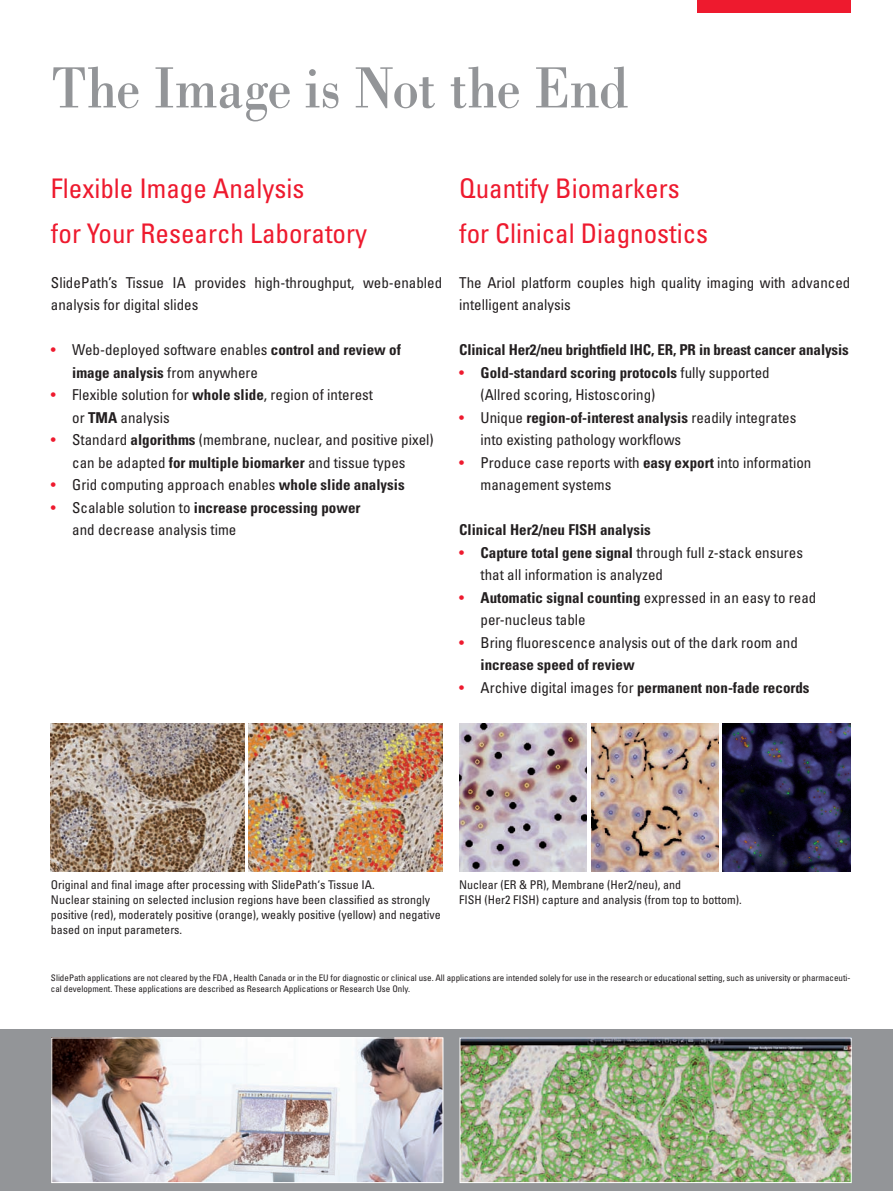
<style>
.page{position:relative;width:893px;height:1191px;background:#fff}
.page>*{position:absolute;margin:0;border:0;box-sizing:border-box;transform-origin:0 0}
.t1{font:60px "Leicana";letter-spacing:-.005em;color:#939598}
.t2{font:condensed 27px/45px "Univers LT Std";color:#ee1a2e}
.t3{font:condensed 15px/22.5px "Univers LT Std";color:#231f20}
.t4{font:700 condensed 15px "Univers LT Std";letter-spacing:-.01em;color:#231f20}
.t5{font:condensed 12px/15px "Univers LT Std";color:#231f20}
.t6{font:condensed 9px/11.2px "Univers LT Std";color:#231f20}
.s1{color:#ee1a2e}
.s2{font-weight:700}
.s3{font-weight:400;color:#ee1a2e}
.s4{font-weight:400}
</style>
<div class="page">
<div style="left:0;top:1029px;width:893px;height:161px;background:#939598"></div>
<div style="left:697px;top:0;width:153px;height:13px;background:#ee1a2e"></div>
<img style="left:51px;top:723px;width:193px;height:149px">
<img style="left:249px;top:723px;width:193px;height:149px">
<img style="left:53px;top:1039px;width:388px;height:141px">
<div style="left:51px;top:1037px;width:392px;height:145px;border:1px solid #fff"></div>
<img style="left:462px;top:1039px;width:387px;height:141px">
<img style="left:459px;top:723px;width:128px;height:149px">
<img style="left:591px;top:723px;width:128px;height:149px">
<img style="left:723px;top:723px;width:127px;height:149px">
<h1 class="t1" style="left:51px;top:51px;width:579px">The Image is Not the End</h1>
<h2 class="t2" style="left:51px;top:167px;width:318px">Flexible Image Analysis<br>for Your Research Laboratory</h2>
<p class="t3" style="left:51px;top:272px;width:393px">SlidePath’s Tissue IA provides high-throughput, web-enabled analysis for digital slides</p>
<p class="t3" style="left:72px;top:339px;width:330px;text-indent:-21px"><span class="s1">•</span> Web-deployed software enables <span class="s2">control and review of image analysis</span> from anywhere</p>
<p class="t3" style="left:72px;top:384px;width:302px;text-indent:-21px"><span class="s1">•</span> Flexible solution for <span class="s2">whole slide</span>, region of interest or <span class="s2">TMA</span> analysis</p>
<p class="t3" style="left:51px;top:429px;width:384px;text-align:center"><span class="s1">•</span> Standard <span class="s2">algorithms</span> (membrane, nuclear, and positive pixel) can be adapted <span class="s2">for multiple biomarker</span> and tissue types</p>
<p class="t3" style="left:51px;top:474px;width:355px"><span class="s1">•</span> Grid computing approach enables <span class="s2">whole slide analysis</span></p>
<p class="t3" style="left:72px;top:497px;width:290px;text-indent:-21px"><span class="s1">•</span> Scalable solution to <span class="s2">increase processing power </span>and decrease analysis time</p>
<h2 class="t2" style="left:459px;top:167px;width:250px">Quantify Biomarkers for Clinical Diagnostics</h2>
<p class="t3" style="left:459px;top:272px;width:393px">The Ariol platform couples high quality imaging with advanced intelligent analysis</p>
<p class="t4" style="left:459px;top:344px;width:391px">Clinical Her2/neu brightfield IHC, ER, PR in breast cancer analysis</p>
<p class="t3" style="left:480px;top:362px;width:291px;text-indent:-21px"><span class="s1">•</span> <span class="s2">Gold-standard scoring protocols</span> fully supported (Allred scoring, Histoscoring)</p>
<p class="t3" style="left:480px;top:407px;width:317px;text-indent:-21px"><span class="s1">•</span> Unique <span class="s2">region-of-interest analysis</span> readily integrates into existing pathology workflows</p>
<p class="t3" style="left:480px;top:452px;width:332px;text-indent:-21px"><span class="s1">•</span> Produce case reports with <span class="s2">easy export</span> into information management systems</p>
<p class="t4" style="left:459px;top:524px;width:193px">Clinical Her2/neu FISH analysis</p>
<p class="t3" style="left:480px;top:542px;width:324px;text-indent:-21px"><span class="s1">•</span> <span class="s2">Capture total gene signal</span> through full z-stack ensures that all information is analyzed</p>
<p class="t3" style="left:480px;top:587px;width:337px;text-indent:-21px"><span class="s1">•</span> <span class="s2">Automatic signal counting</span> expressed in an easy to read per-nucleus table</p>
<p class="t3" style="left:480px;top:632px;width:319px;text-indent:-21px"><span class="s1">•</span> Bring fluorescence analysis out of the dark room and <span class="s2">increase speed of review</span></p>
<p class="t4" style="left:459px;top:681px;width:352px"><span class="s3">•</span> <span class="s4">Archive digital images for</span> permanent non-fade records</p>
<p class="t5" style="left:51px;top:878px;width:391px">Original and final image after processing with SlidePath‘s Tissue IA.<br>Nuclear staining on selected inclusion regions have been classified as strongly positive (red), moderately positive (orange), weakly positive (yellow) and negative based on input parameters.</p>
<p class="t5" style="left:459px;top:878px;width:284px">Nuclear (ER &amp; PR), Membrane (Her2/neu), and<br>FISH (Her2 FISH) capture and analysis (from top to bottom).</p>
<p class="t6" style="left:51px;top:972px;width:801px">SlidePath applications are not cleared by the FDA , Health Canada or in the EU for diagnostic or clinical use. All applications are intended solely for use in the research or educational setting, such as university or pharmaceuti&shy;cal development. These applications are described as Research Applications or Research Use Only.</p>
</div>
